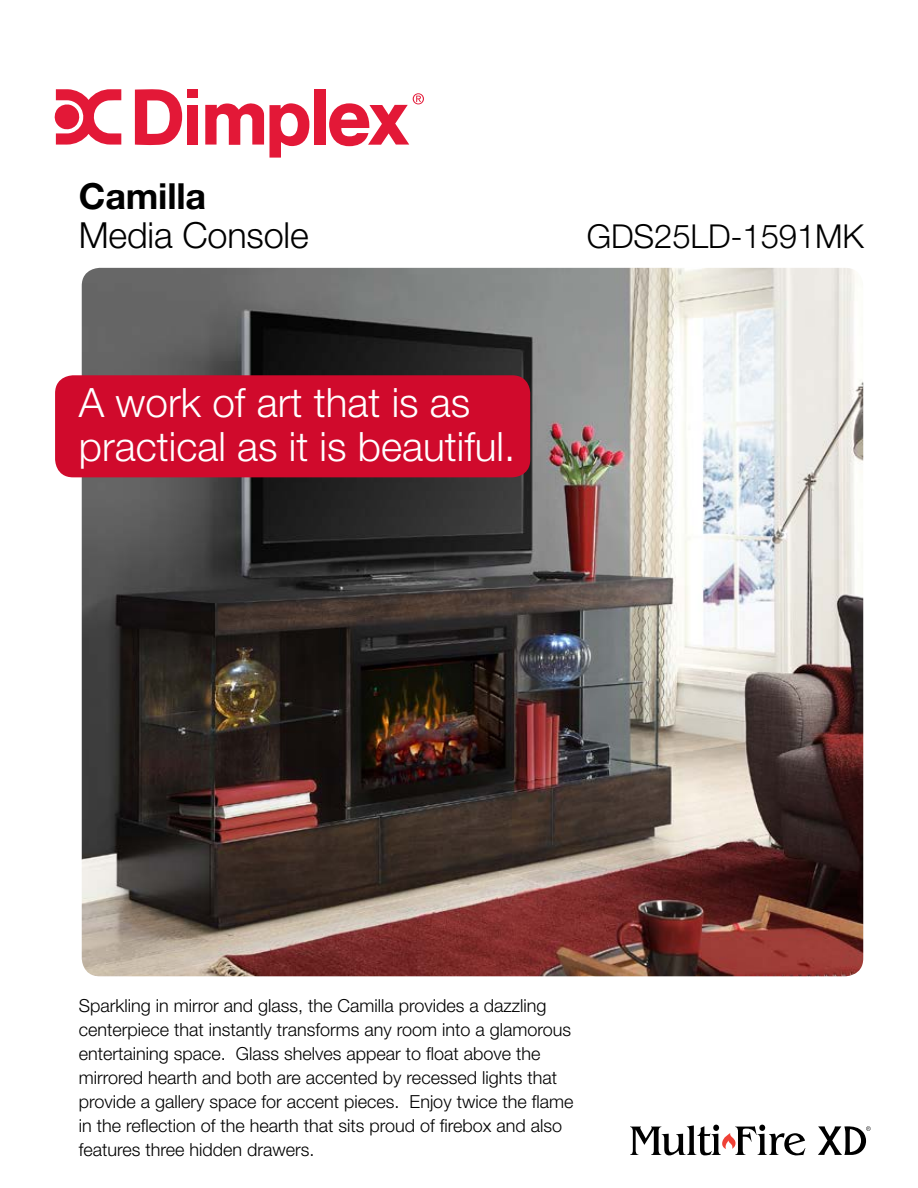
<style>
.page{position:relative;width:918px;height:1188px;background:#fff}
.page>*{position:absolute;margin:0;border:0;box-sizing:border-box;transform-origin:0 0}
.t1{font:300 40.5px/43.5px "Helvetica Neue LT Std";color:#fff}
.t2{font:300 36px "Helvetica Neue LT Std";letter-spacing:-.005em;color:#000}
.t3{font:700 36px "Helvetica Neue LT Std";letter-spacing:-.005em;color:#000}
.t4{font:300 33px "Helvetica Neue LT Std";letter-spacing:-.005em;color:#000}
.t5{font:300 18px/24px "Helvetica Neue LT Std";color:#000}
</style>
<div class="page">
<img style="left:82px;top:268px;width:781px;height:708px">
<svg style="left:630px;top:1125px;width:175px;height:31px"></svg>
<svg style="left:818px;top:1126px;width:53px;height:29px"></svg>
<svg style="left:135px;top:89px;width:47px;height:57px"></svg>
<div style="left:187px;top:89px;width:11px;height:9px;background:#e31837"></div>
<div style="left:187px;top:105px;width:11px;height:40px;background:#e31837"></div>
<svg style="left:205px;top:103px;width:104px;height:55px"></svg>
<div style="left:314px;top:89px;width:11px;height:56px;background:#e31837"></div>
<svg style="left:329px;top:93px;width:95px;height:53px"></svg>
<svg style="left:54px;top:89px;width:67px;height:56px"></svg>
<div style="left:55px;top:375px;width:475px;height:102px;background:#d00a2c;border-radius:18px"></div>
<h2 class="t3" style="left:79px;top:174px;width:129px">Camilla</h2>
<h2 class="t2" style="left:79px;top:213px;width:231px">Media Console</h2>
<h3 class="t4" style="left:587px;top:216px;width:279px">GDS25LD-1591MK</h3>
<h1 class="t1" style="left:79px;top:380px;width:438px">A work of art that is as practical as it is beautiful.</h1>
<p class="t5" style="left:79px;top:993px;width:496px">Sparkling in mirror and glass, the Camilla provides a dazzling centerpiece that instantly transforms any room into a glamorous entertaining space. Glass shelves appear to float above the mirrored hearth and both are accented by recessed lights that provide a gallery space for accent pieces. Enjoy twice the flame in the reflection of the hearth that sits proud of firebox and also features three hidden drawers.</p>
</div>
